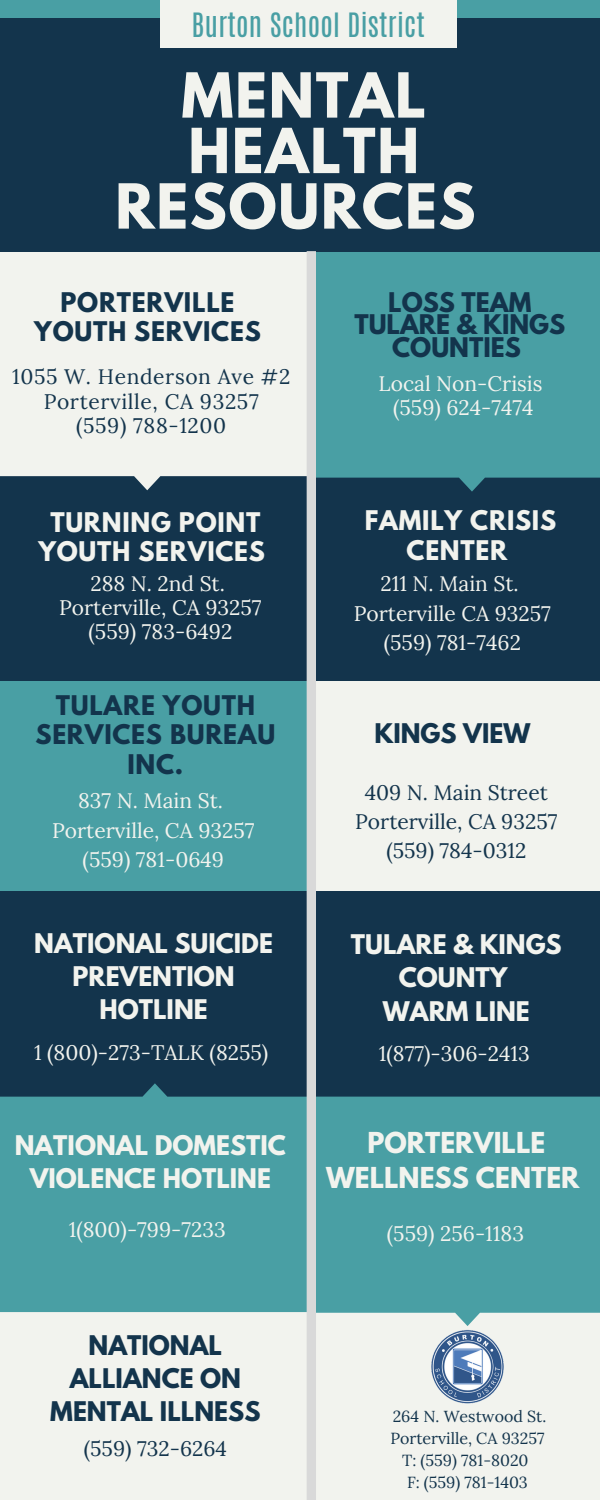
<style>
.page{position:relative;width:600px;height:1500px;background:#499fa4}
.page>*{position:absolute;margin:0;border:0;box-sizing:border-box;transform-origin:0 0}
.t1{font:700 55px/55.5px "League Spartan";letter-spacing:.03em;color:#f2f3ee;text-align:center}
.t2{font:28px "Antonio";letter-spacing:.01em;color:#499fa4}
.t3{font:700 25.6px/35.6px "League Spartan";color:#f2f3ee;text-align:center}
.t4{font:700 24px/33px "League Spartan";color:#f2f3ee;text-align:center}
.t5{font:700 24px/22.5px "League Spartan";color:#13344c;text-align:center}
.t6{font:700 24px/29.2px "League Spartan";letter-spacing:.03em;color:#13344c;text-align:center}
.t7{font:700 24px/29.2px "League Spartan";letter-spacing:.03em;color:#f2f3ee;text-align:center}
.t8{font:21px/29.2px "Lora";color:#f2f3ee;text-align:center}
.t9{font:21px/29.1px "Lora";color:#13344c;text-align:center}
.t10{font:21px/24.3px "Lora";letter-spacing:.03em;color:#13344c;text-align:center}
.t11{font:16px/22.2px "Lora";color:#13344c;text-align:center}
</style>
<div class="page">
<div style="left:309px;top:661px;width:291px;height:240px;background:#f2f3ee"></div>
<div style="left:0;top:463px;width:600px;height:217px;background:#13344c"></div>
<svg style="left:316px;top:463px;width:284px;height:29px;fill:#499fa4"></svg>
<div style="left:0;top:251px;width:307px;height:239px;background:#f2f3ee"></div>
<div style="left:0;top:19px;width:600px;height:232px;background:#13344c"></div>
<div style="left:160px;top:0;width:297px;height:47px;background:#f2f3ee"></div>
<div style="left:0;top:892px;width:600px;height:217px;background:#13344c"></div>
<div style="left:0;top:1307px;width:309px;height:193px;background:#f2f3ee"></div>
<div style="left:294px;top:1310px;width:306px;height:190px;background:#f2f3ee"></div>
<img style="left:431px;top:1330px;width:73px;height:74px">
<svg style="left:0;top:1083px;width:307px;height:229px"></svg>
<svg style="left:316px;top:1097px;width:284px;height:229px"></svg>
<div style="left:307px;top:251px;width:9px;height:1249px;background:#d9d9d9"></div>
<h2 class="t2" style="left:192px;top:5px;width:235px">Burton School District</h2>
<h1 class="t1" style="left:115px;top:75px;width:362px">MENTAL<br>HEALTH<br>RESOURCES</h1>
<p class="t6" style="left:34px;top:291px;width:228px">PORTERVILLE<br>YOUTH SERVICES</p>
<p class="t10" style="left:12px;top:364px;width:280px">1055 W. Henderson Ave #2<br>Porterville, CA 93257<br>(559) 788-1200</p>
<p class="t7" style="left:38px;top:511px;width:228px">TURNING POINT<br>YOUTH SERVICES</p>
<p class="t8" style="left:59px;top:571px;width:204px;line-height:24px">288 N. 2nd St.<br>Porterville, CA 93257 (559) 783-6492</p>
<p class="t6" style="left:35px;top:694px;width:241px">TULARE YOUTH<br>SERVICES BUREAU<br>INC.</p>
<p class="t8" style="left:52px;top:786px;width:204px">837 N. Main St.<br>Porterville, CA 93257 (559) 781-0649</p>
<p class="t4" style="left:34px;top:930px;width:240px">NATIONAL SUICIDE<br>PREVENTION<br>HOTLINE</p>
<p class="t8" style="left:34px;top:1038px;width:236px">1 (800)-273-TALK (8255)</p>
<p class="t4" style="left:15px;top:1132px;width:273px">NATIONAL DOMESTIC<br>VIOLENCE HOTLINE</p>
<p class="t8" style="left:69px;top:1215px;width:159px">1(800)-799-7233</p>
<p class="t5" style="left:50px;top:1332px;width:212px;line-height:33px">NATIONAL<br>ALLIANCE ON<br>MENTAL ILLNESS</p>
<p class="t9" style="left:84px;top:1434px;width:145px">(559) 732-6264</p>
<p class="t5" style="left:354px;top:294px;width:212px">LOSS TEAM<br>TULARE &amp; KINGS<br>COUNTIES</p>
<p class="t8" style="left:379px;top:372px;width:165px;line-height:24px">Local Non-Crisis (559) 624-7474</p>
<p class="t7" style="left:365px;top:509px;width:193px">FAMILY CRISIS<br>CENTER</p>
<p class="t8" style="left:354px;top:569px;width:199px">211 N. Main St.<br>Porterville CA 93257 (559) 781-7462</p>
<p class="t5" style="left:375px;top:725px;width:157px">KINGS VIEW</p>
<p class="t9" style="left:355px;top:778px;width:204px">409 N. Main Street<br>Porterville, CA 93257 (559) 784-0312</p>
<p class="t4" style="left:351px;top:930px;width:212px;line-height:33.6px">TULARE &amp; KINGS<br>COUNTY<br>WARM LINE</p>
<p class="t8" style="left:379px;top:1039px;width:152px">1(877)-306-2413</p>
<p class="t3" style="left:326px;top:1128px;width:255px">PORTERVILLE<br>WELLNESS CENTER</p>
<p class="t8" style="left:387px;top:1218px;width:139px">(559) 256-1183</p>
<p class="t11" style="left:390px;top:1405px;width:158px">264 N. Westwood St.<br>Porterville, CA 93257<br>T: (559) 781-8020<br>F: (559) 781-1403</p>
</div>
